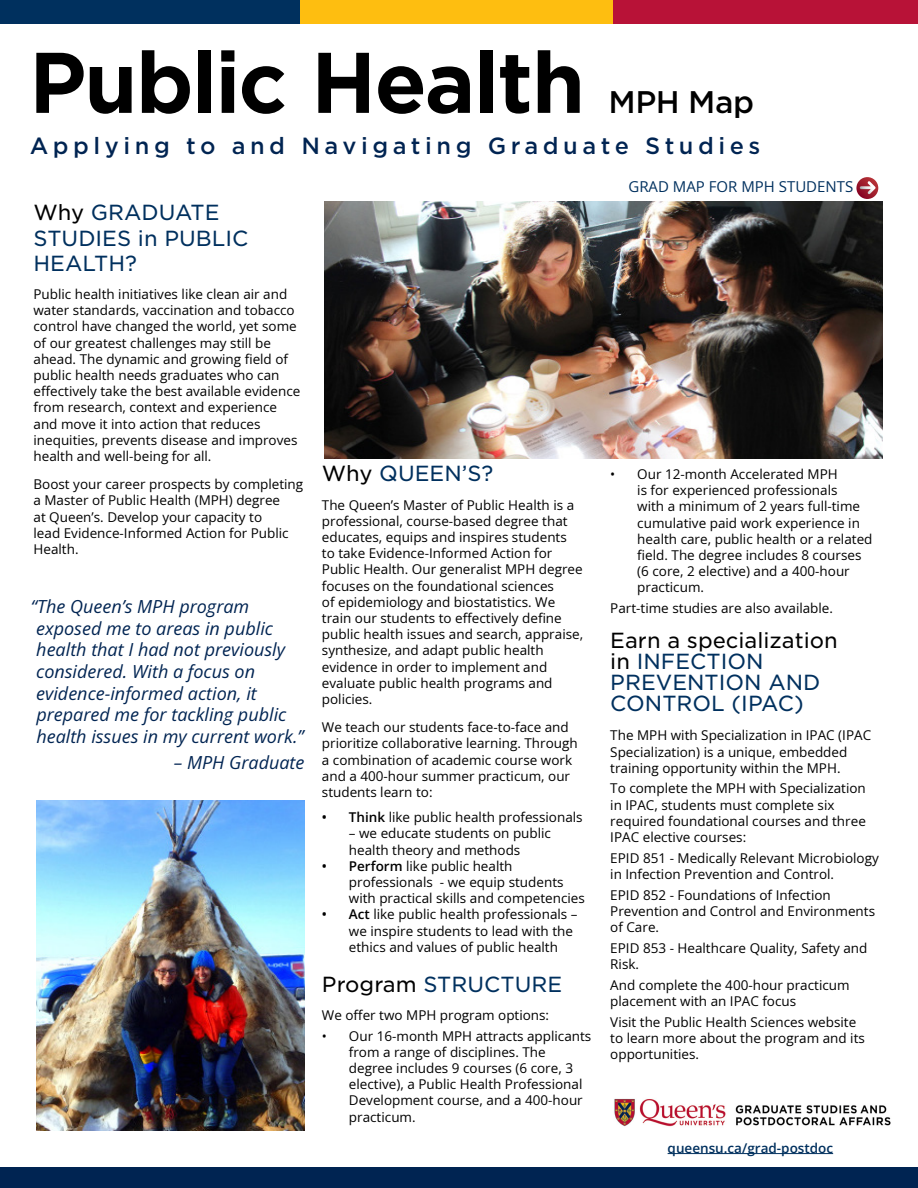
<style>
.page{position:relative;width:918px;height:1188px;background:#fff}
.page>*{position:absolute;margin:0;border:0;box-sizing:border-box;transform-origin:0 0}
.t1{font:700 82.5px "Gotham S Sm";letter-spacing:-.03em;color:#000}
.t2{font:500 30px "Gotham S Sm";letter-spacing:-.015em;color:#000}
.t3{font:500 22.5px "Gotham S Sm";letter-spacing:.2em;color:#002452}
.t4{font:21px/21px "Gotham S Sm";color:#00305e}
.t5{font:italic 18px/21.6px "Open Sans";color:#002452}
.t6{font:15px "Open Sans";color:#00305e}
.t7{font:13.5px/16.2px "Open Sans";color:#000}
.t8{font:600 13.5px "Open Sans";color:#00305e}
.s1{color:#000}
.s2{font-weight:600}
</style>
<div class="page">
<img style="left:324px;top:201px;width:558px;height:257px">
<svg style="left:856px;top:177px;width:22px;height:22px"></svg>
<svg style="left:860px;top:181px;width:16px;height:13px"></svg>
<img style="left:36px;top:800px;width:269px;height:331px">
<div style="left:0;top:0;width:300px;height:24px;background:#00305e"></div>
<div style="left:300px;top:0;width:314px;height:24px;background:#febe10"></div>
<div style="left:614px;top:0;width:304px;height:24px;background:#b81237"></div>
<div style="left:0;top:1167px;width:918px;height:21px;background:#002452"></div>
<img style="left:614px;top:1098px;width:277px;height:29px">
<hr style="left:668px;top:1153px;width:165px;height:1px;background:#00305e">
<h1 class="t1" style="left:29px;top:26px;width:558px">Public Health</h1>
<h2 class="t2" style="left:609px;top:81px;width:147px">MPH Map</h2>
<h3 class="t3" style="left:30px;top:130px;width:732px">Applying to and Navigating Graduate Studies</h3>
<h3 class="t4" style="left:34px;top:200px;width:217px;line-height:25.2px"><span class="s1">Why</span> GRADUATE<br>STUDIES in PUBLIC<br>HEALTH?</h3>
<p class="t7" style="left:34px;top:286px;width:268px">Public health initiatives like clean air and water standards, vaccination and tobacco control have changed the world, yet some of our greatest challenges may still be ahead. The dynamic and growing field of public health needs graduates who can effectively take the best available evidence from research, context and experience and move it into action that reduces inequities, prevents disease and improves health and well-being for all.</p>
<p class="t7" style="left:34px;top:476px;width:271px">Boost your career prospects by completing a Master of Public Health (MPH) degree<br>at Queen’s. Develop your capacity to<br>lead Evidence-Informed Action for Public Health.</p>
<h3 class="t5" style="left:31px;top:595px;width:274px">“The Queen’s MPH program exposed me to areas in public health that I had not previously considered. With a focus on evidence-informed action, it prepared me for tackling public health issues in my current work.”</h3>
<h3 class="t5" style="left:174px;top:751px;width:132px">– MPH Graduate</h3>
<h3 class="t4" style="left:322px;top:463px;width:173px"><span class="s1">Why</span> QUEEN’S?</h3>
<p class="t7" style="left:322px;top:496px;width:263px">The Queen’s Master of Public Health is a professional, course-based degree that educates, equips and inspires students<br>to take Evidence-Informed Action for Public Health. Our generalist MPH degree focuses on the foundational sciences<br>of epidemiology and biostatistics. We train our students to effectively define public health issues and search, appraise, synthesize, and adapt public health evidence in order to implement and evaluate public health programs and policies.</p>
<p class="t7" style="left:322px;top:719px;width:257px">We teach our students face-to-face and prioritize collaborative learning. Through a combination of academic course work and a 400-hour summer practicum, our students learn to:</p>
<p class="t7" style="left:322px;top:809px;width:262px"><span class="s2">• Think</span> like public health professionals</p>
<p class="t7" style="left:349px;top:825px;width:204px">– we educate students on public health theory and methods</p>
<p class="t7" style="left:349px;top:858px;width:238px;text-indent:-27px"><span class="s2">• Perform</span> like public health professionals - we equip students with practical skills and competencies</p>
<p class="t7" style="left:349px;top:906px;width:230px;text-indent:-27px"><span class="s2">• Act</span> like public health professionals – we inspire students to lead with the ethics and values of public health</p>
<h3 class="t4" style="left:322px;top:973px;width:242px"><span class="s1">Program</span> STRUCTURE</h3>
<p class="t7" style="left:322px;top:1006px;width:229px">We offer two MPH program options:</p>
<p class="t7" style="left:349px;top:1027px;width:244px;text-indent:-27px">• Our 16-month MPH attracts applicants from a range of disciplines. The degree includes 9 courses (6 core, 3 elective), a Public Health Professional<br>Development course, and a 400-hour practicum.</p>
<p class="t6" style="left:629px;top:176px;width:226px">GRAD MAP FOR MPH STUDENTS</p>
<p class="t7" style="left:637px;top:466px;width:237px;text-indent:-27px">• Our 12-month Accelerated MPH<br>is for experienced professionals<br>with a minimum of 2 years full-time cumulative paid work experience in health care, public health or a related field. The degree includes 8 courses (6 core, 2 elective) and a 400-hour practicum.</p>
<p class="t7" style="left:610px;top:600px;width:224px">Part-time studies are also available.</p>
<h3 class="t4" style="left:610px;top:629px;width:229px"><span class="s1">Earn a specialization in</span> INFECTION<br>PREVENTION AND<br>CONTROL (IPAC)</h3>
<p class="t7" style="left:610px;top:727px;width:262px">The MPH with Specialization in IPAC (IPAC<br>Specialization) is a unique, embedded training opportunity within the MPH.</p>
<p class="t7" style="left:610px;top:780px;width:257px">To complete the MPH with Specialization in IPAC, students must complete six required foundational courses and three IPAC elective courses:</p>
<p class="t7" style="left:610px;top:849px;width:270px">EPID 851 - Medically Relevant Microbiology in Infection Prevention and Control.</p>
<p class="t7" style="left:610px;top:886px;width:266px">EPID 852 - Foundations of Infection<br>Prevention and Control and Environments of Care.</p>
<p class="t7" style="left:610px;top:939px;width:259px">EPID 853 - Healthcare Quality, Safety and<br>Risk.</p>
<p class="t7" style="left:610px;top:976px;width:241px">And complete the 400-hour practicum placement with an IPAC focus</p>
<p class="t7" style="left:610px;top:1013px;width:256px">Visit the Public Health Sciences website to learn more about the program and its opportunities.</p>
<p class="t8" style="left:668px;top:1139px;width:167px">queensu.ca/grad-postdoc</p>
</div>
